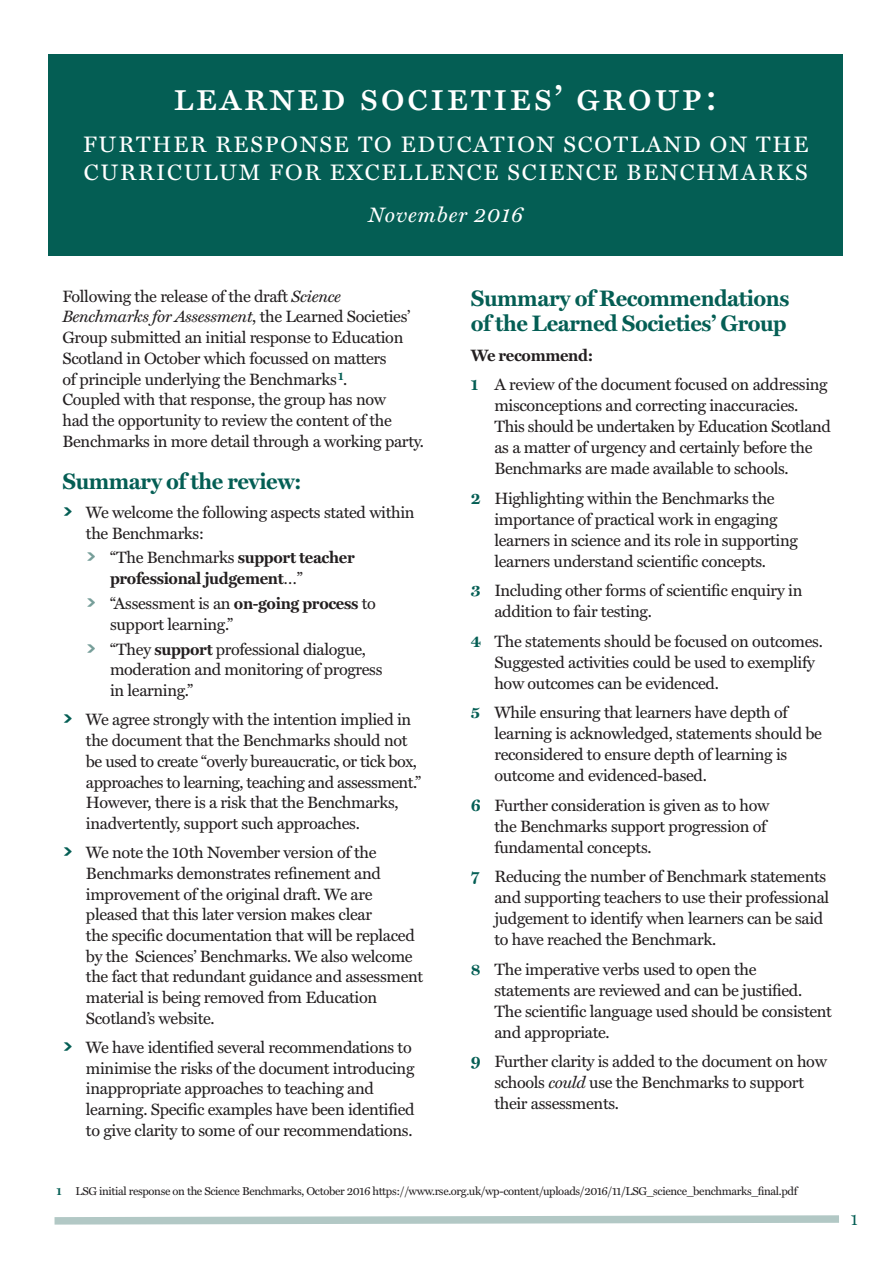
<style>
.page{position:relative;width:893px;height:1263px;background:#fff}
.page>*{position:absolute;margin:0;border:0;box-sizing:border-box;transform-origin:0 0}
.t1{font:40.5px "Miller Text Roman SC";letter-spacing:.045em;color:#fff}
.t2{font:22.5px/28.5px "Miller Text Roman SC";letter-spacing:.08em;color:#fff}
.t3{font:700 22.5px/25px "Miller Text";letter-spacing:-.02em;color:#045e54}
.t4{font:italic 21px "Miller Text";letter-spacing:.045em;color:#fff}
.t5{font:16.5px/20.7px "Miller Text";letter-spacing:-.02em;color:#231f20}
.t6{font:700 16.5px/20.7px "Miller Text";letter-spacing:-.02em;color:#231f20}
.t7{font:16.5px "Miller Text";color:#045e54}
.t8{font:11.4px "Miller Text";letter-spacing:-.03em;color:#231f20}
.s1{font-style:italic}
.s2{font-family:"Neo Sans";font-weight:900;color:#045e54}
.s3{font-family:"Neo Sans";font-weight:900;color:#769e99}
.s4{font-weight:400}
.s5{font-weight:700}
.s6{font-weight:700;color:#045e54}
</style>
<div class="page">
<div style="left:49px;top:54px;width:794px;height:201px;background:#045e54"></div>
<svg style="left:54px;top:1215px;width:785px;height:10px"></svg>
<h1 class="t1" style="left:173px;top:73px;width:547px">learned societies’ group:</h1>
<h2 class="t2" style="left:83px;top:130px;width:727px">FURTHER RESPONSE TO EDUCATION SCOTLAND ON THE<br>CURRICULUM FOR EXCELLENCE SCIENCE BENCHMARKS</h2>
<p class="t4" style="left:368px;top:202px;width:156px">November 2016</p>
<p class="t5" style="left:62px;top:286px;width:363px">Following the release of the draft <span class="s1">Science Benchmarks for Assessment</span>, the Learned Societies’ Group submitted an initial response to Education Scotland in October which focussed on matters<br>of principle underlying the Benchmarks<sup>1</sup>.<br>Coupled with that response, the group has now<br>had the opportunity to review the content of the Benchmarks in more detail through a working party.</p>
<h2 class="t3" style="left:62px;top:468px;width:241px">Summary of the review:</h2>
<p class="t5" style="left:86px;top:502px;width:330px;text-indent:-24px"><span class="s2">&gt;</span> We welcome the following aspects stated within the Benchmarks:</p>
<p class="t6" style="left:110px;top:547px;width:246px;text-indent:-24px"><span class="s3">&gt;</span> <span class="s4">“The Benchmarks</span> support teacher professional judgement<span class="s4">…”</span></p>
<p class="t5" style="left:110px;top:593px;width:267px;text-indent:-24px"><span class="s3">&gt;</span> “Assessment is an <span class="s5">on-going process</span> to support learning.”</p>
<p class="t5" style="left:110px;top:639px;width:274px;text-indent:-24px"><span class="s3">&gt;</span> “They <span class="s5">support</span> professional dialogue, moderation and monitoring of progress in learning.”</p>
<p class="t5" style="left:86px;top:709px;width:336px;text-indent:-24px"><span class="s2">&gt;</span> We agree strongly with the intention implied in the document that the Benchmarks should not be used to create “overly bureaucratic, or tick box, approaches to learning, teaching and assessment.” However, there is a risk that the Benchmarks, inadvertently, support such approaches.</p>
<p class="t5" style="left:86px;top:842px;width:339px;text-indent:-24px"><span class="s2">&gt;</span> We note the 10th November version of the Benchmarks demonstrates refinement and improvement of the original draft. We are pleased that this later version makes clear<br>the specific documentation that will be replaced by the Sciences’ Benchmarks. We also welcome the fact that redundant guidance and assessment material is being removed from Education Scotland’s website.</p>
<p class="t5" style="left:86px;top:1037px;width:330px;text-indent:-24px"><span class="s2">&gt;</span> We have identified several recommendations to minimise the risks of the document introducing inappropriate approaches to teaching and learning. Specific examples have been identified to give clarity to some of our recommendations.</p>
<h2 class="t3" style="left:471px;top:286px;width:320px">Summary of Recommendations of the Learned Societies’ Group</h2>
<p class="t5" style="left:471px;top:340px;width:358px;line-height:29.5px"><span class="s5">We recommend:<br></span><span class="s6">1</span> A review of the document focused on addressing</p>
<p class="t5" style="left:494px;top:395px;width:338px">misconceptions and correcting inaccuracies.<br>This should be undertaken by Education Scotland as a matter of urgency and certainly before the Benchmarks are made available to schools.</p>
<p class="t5" style="left:494px;top:488px;width:305px;text-indent:-24px"><span class="s6">2</span> Highlighting within the Benchmarks the importance of practical work in engaging learners in science and its role in supporting learners understand scientific concepts.</p>
<p class="t5" style="left:494px;top:580px;width:309px;text-indent:-24px"><span class="s6">3</span> Including other forms of scientific enquiry in addition to fair testing.</p>
<p class="t5" style="left:494px;top:631px;width:330px;text-indent:-24px"><span class="s6">4</span> The statements should be focused on outcomes.<br>Suggested activities could be used to exemplify how outcomes can be evidenced.</p>
<p class="t5" style="left:494px;top:702px;width:329px;text-indent:-24px"><span class="s6">5</span> While ensuring that learners have depth of learning is acknowledged, statements should be reconsidered to ensure depth of learning is outcome and evidenced-based.</p>
<p class="t5" style="left:494px;top:795px;width:276px;text-indent:-24px"><span class="s6">6</span> Further consideration is given as to how the Benchmarks support progression of fundamental concepts.</p>
<p class="t5" style="left:494px;top:866px;width:336px;text-indent:-24px"><span class="s6">7</span> Reducing the number of Benchmark statements and supporting teachers to use their professional judgement to identify when learners can be said to have reached the Benchmark.</p>
<p class="t5" style="left:494px;top:959px;width:339px;text-indent:-24px"><span class="s6">8</span> The imperative verbs used to open the statements are reviewed and can be justified.<br>The scientific language used should be consistent and appropriate.</p>
<p class="t5" style="left:494px;top:1051px;width:334px;text-indent:-24px"><span class="s6">9</span> Further clarity is added to the document on how schools <span class="s1">could</span> use the Benchmarks to support their assessments.</p>
<p class="t8" style="left:56px;top:1184px;width:742px"><span class="s6">1</span> LSG initial response on the Science Benchmarks, October 2016 https://www.rse.org.uk/wp-content/uploads/2016/11/LSG_science_benchmarks_final.pdf</p>
<p class="t7" style="left:851px;top:1209px;width:9px">1</p>
</div>
